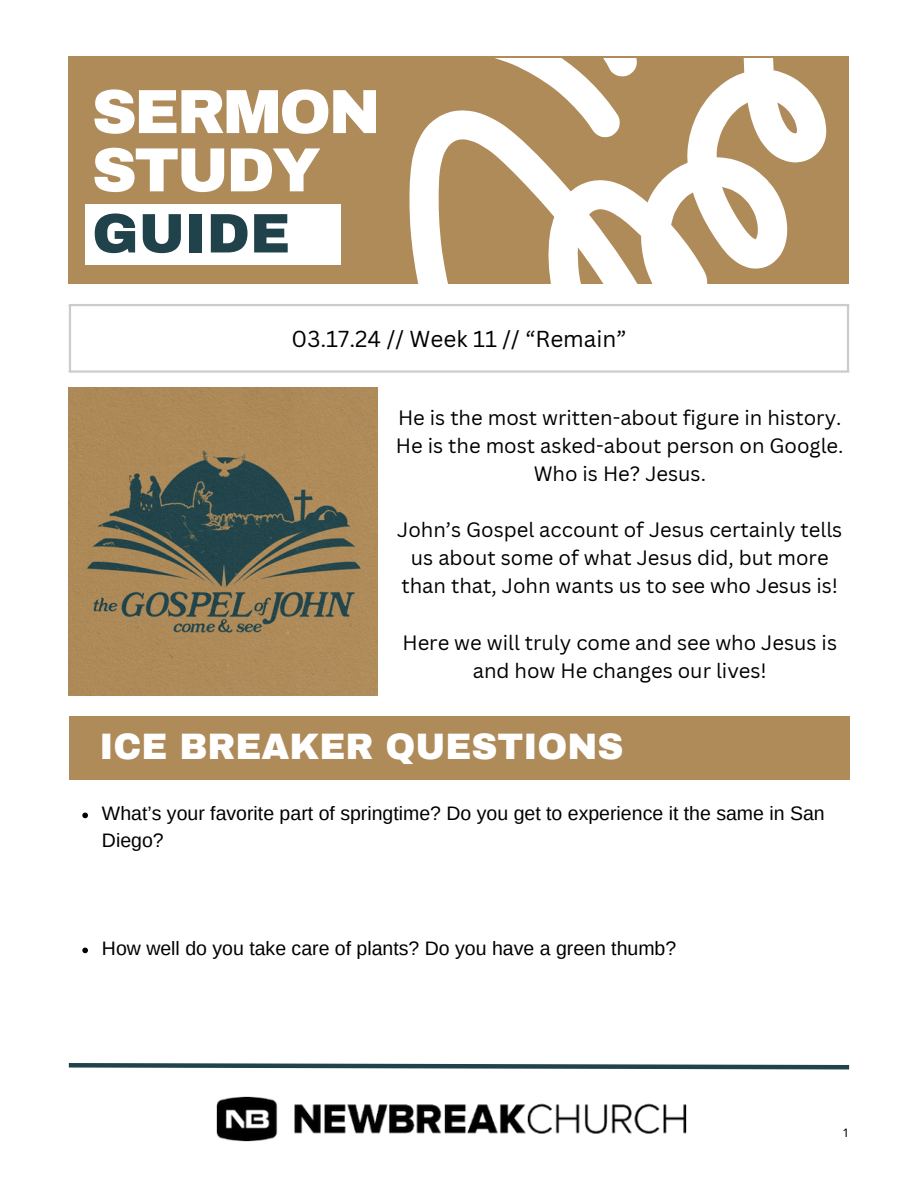
<style>
.page{position:relative;width:918px;height:1188px;background:#fff}
.page>*{position:absolute;margin:0;border:0;box-sizing:border-box;transform-origin:0 0}
.t1{font:900 62.4px/58.3px "Archivo";letter-spacing:-.04em;color:#fff}
.t2{font:900 55.65px "Archivo";color:#20424a}
.t3{font:900 36px "Archivo";color:#fff}
.t4{font:22.5px "Canva Sans";color:#000}
.t5{font:20.25px/28.2px "Canva Sans";color:#000;text-align:center}
.t6{font:19.5px/27px "Arimo";color:#000}
.t7{font:12px "Avenir LT Pro";color:#000}
</style>
<div class="page">
<hr style="left:69px;top:306px;width:2px;height:64px;background:#ccc">
<hr style="left:847px;top:306px;width:2px;height:64px;background:#ccc">
<hr style="left:69px;top:304px;width:780px;height:2px;background:#ccc">
<hr style="left:69px;top:370px;width:780px;height:3px;background:#ccc">
<div style="left:69px;top:56px;width:780px;height:228px;background:#af8b5a"></div>
<svg style="left:409px;top:58px;width:418px;height:225px"></svg>
<div style="left:85px;top:205px;width:255px;height:60px;background:#fff"></div>
<svg style="left:68px;top:1063px;width:782px;height:7px"></svg>
<img style="left:216px;top:1096px;width:471px;height:45px">
<img style="left:69px;top:387px;width:308px;height:309px">
<svg style="left:82px;top:813px;width:6px;height:5px"></svg>
<svg style="left:82px;top:948px;width:6px;height:5px"></svg>
<div style="left:69px;top:716px;width:780px;height:64px;background:#af8b5a"></div>
<h1 class="t1" style="left:92px;top:83px;width:290px">SERMON<br>STUDY</h1>
<p class="t2" style="left:92px;top:204px;width:200px">GUIDE</p>
<p class="t4" style="left:292px;top:323px;width:336px">03.17.24 // Week 11 // “Remain”</p>
<h3 class="t5" style="left:396px;top:403px;width:449px">He is the most written-about figure in history.<br>He is the most asked-about person on Google.<br>Who is He? Jesus.</h3>
<p class="t5" style="left:397px;top:515px;width:447px">John’s Gospel account of Jesus certainly tells us about some of what Jesus did, but more than that, John wants us to see who Jesus is!</p>
<p class="t5" style="left:402px;top:628px;width:436px">Here we will truly come and see who Jesus is and how He changes our lives!</p>
<h3 class="t3" style="left:99px;top:728px;width:525px">ICE BREAKER QUESTIONS</h3>
<p class="t3" style="left:92px;top:748px;width:437px">ABOUT THIS SERMON</p>
<p class="t6" style="left:102px;top:800px;width:724px">What’s your favorite part of springtime? Do you get to experience it the same in San<br>Diego?</p>
<p class="t6" style="left:102px;top:935px;width:576px">How well do you take care of plants? Do you have a green thumb?</p>
<p class="t7" style="left:842px;top:1128px;width:8px">1</p>
</div>
